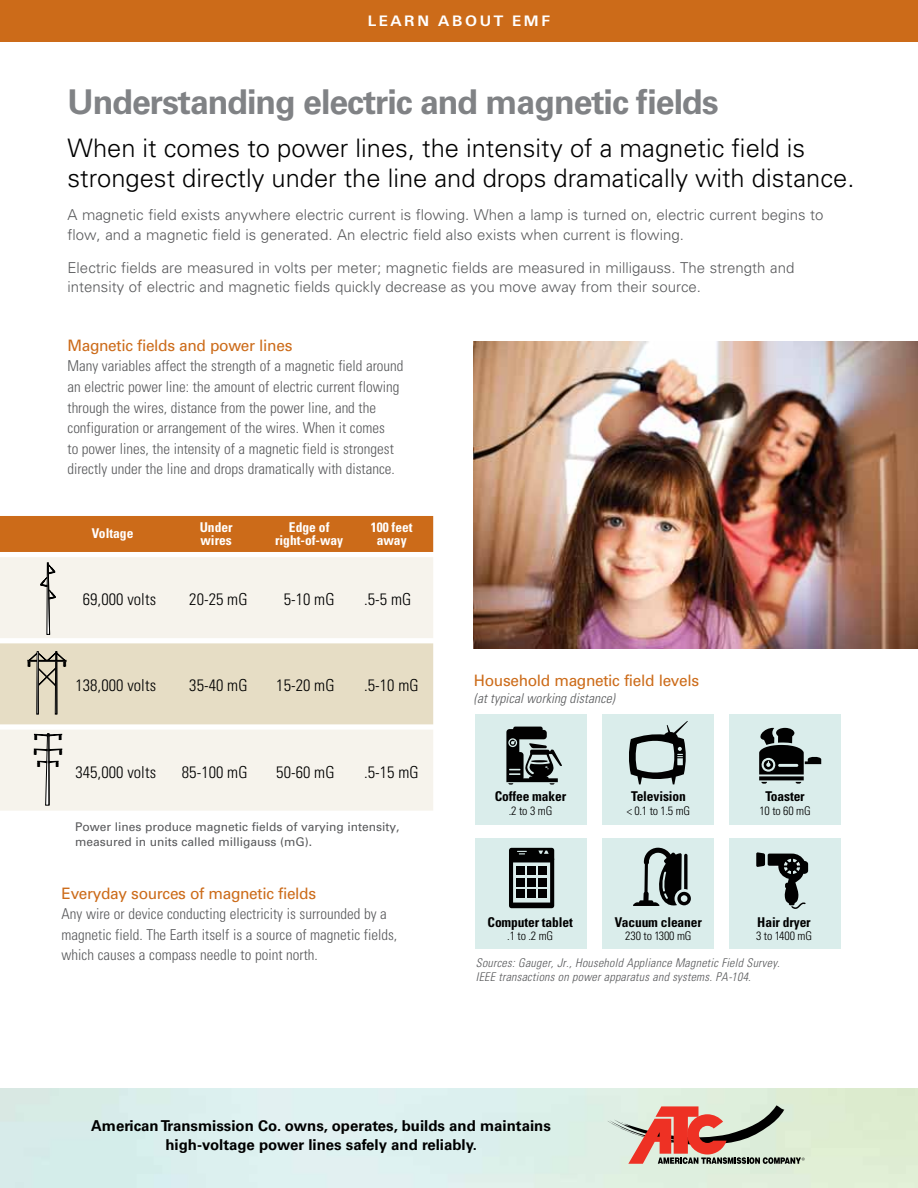
<style>
.page{position:relative;width:918px;height:1188px;background:#fff}
.page>*{position:absolute;margin:0;border:0;box-sizing:border-box;transform-origin:0 0}
.t1{font:700 34.2px "Univers LT Std";letter-spacing:-.03em;color:#808285}
.t2{font:300 25.5px/30px "Univers LT Std";color:#000}
.t3{font:300 condensed 16.5px "Univers";letter-spacing:.005em;color:#000}
.t4{font:15.75px "Univers";letter-spacing:-.02em;color:#cc6b19}
.t5{font:15.75px "Univers U65";letter-spacing:.16em;color:#fff;scale:1.04 1}
.t6{font:300 condensed 15px/20.7px "Univers";color:#58595b}
.t7{font:300 15px/19.5px "Univers";color:#58595b}
.t8{font:700 15px/19.5px "Univers LT Std";color:#000;text-align:center}
.t9{font:700 condensed 13.5px "Univers LT Std";letter-spacing:-.01em;color:#000}
.t10{font:700 condensed 13.5px "Univers";color:#fff}
.t11{font:italic 300 condensed 13.5px "Univers LT Std";letter-spacing:.01em;color:#58595b}
.t12{font:italic 300 condensed 12px/14.2px "Univers";letter-spacing:.02em;color:#58595b}
.t13{font:12px/15px "Univers";color:#58595b}
.t14{font:300 condensed 12px "Univers LT Std";letter-spacing:-.01em;color:#000}
.s1{font-family:"Univers LT Std"}
.s2{font-family:"Univers"}
</style>
<div class="page">
<div style="left:475px;top:838px;width:111px;height:111px;background:#daedeb"></div>
<div style="left:603px;top:838px;width:111px;height:111px;background:#daedeb"></div>
<div style="left:730px;top:838px;width:111px;height:111px;background:#daedeb"></div>
<div style="left:0;top:0;width:918px;height:41px;background:#cc6b19"></div>
<svg style="left:607px;top:1105px;width:198px;height:59px"></svg>
<div style="left:0;top:516px;width:433px;height:36px;background:#cc6b19"></div>
<div style="left:0;top:557px;width:433px;height:81px;background:#f6f3ec"></div>
<div style="left:0;top:643px;width:433px;height:81px;background:#e6ddc5"></div>
<div style="left:0;top:730px;width:433px;height:81px;background:#f6f3ec"></div>
<svg style="left:40px;top:562px;width:16px;height:73px"></svg>
<svg style="left:28px;top:651px;width:38px;height:64px"></svg>
<svg style="left:34px;top:733px;width:28px;height:73px"></svg>
<svg style="left:633px;top:848px;width:58px;height:58px"></svg>
<svg style="left:756px;top:852px;width:52px;height:57px"></svg>
<svg style="left:509px;top:848px;width:45px;height:60px"></svg>
<div style="left:517px;top:866px;width:8px;height:9px;background:#010101"></div>
<div style="left:528px;top:866px;width:8px;height:9px;background:#010101"></div>
<div style="left:538px;top:866px;width:8px;height:9px;background:#010101"></div>
<div style="left:517px;top:878px;width:8px;height:9px;background:#010101"></div>
<div style="left:528px;top:878px;width:8px;height:9px;background:#010101"></div>
<div style="left:538px;top:878px;width:8px;height:9px;background:#010101"></div>
<div style="left:517px;top:889px;width:8px;height:9px;background:#010101"></div>
<div style="left:528px;top:889px;width:8px;height:9px;background:#010101"></div>
<div style="left:538px;top:889px;width:8px;height:9px;background:#010101"></div>
<div style="left:475px;top:714px;width:111px;height:111px;background:#daedeb"></div>
<div style="left:603px;top:714px;width:111px;height:111px;background:#daedeb"></div>
<div style="left:730px;top:714px;width:111px;height:111px;background:#daedeb"></div>
<svg style="left:629px;top:721px;width:59px;height:63px"></svg>
<svg style="left:759px;top:728px;width:62px;height:56px"></svg>
<svg style="left:506px;top:727px;width:56px;height:58px"></svg>
<img style="left:474px;top:341px;width:444px;height:308px">
<p class="t5" style="left:368px;top:10px;width:177px">LEARN ABOUT EMF</p>
<h1 class="t1" style="left:68px;top:81px;width:653px">Understanding electric and magnetic fields</h1>
<h2 class="t2" style="left:68px;top:133px;width:788px">When it comes to power lines, the intensity of a magnetic field is strongest directly under the line and drops dramatically with distance.</h2>
<p class="t7" style="left:68px;top:205px;width:758px">A magnetic field exists anywhere electric current is flowing. When a lamp is turned on, electric current begins to flow, and a magnetic field is generated. An electric field also exists when current is flowing.</p>
<p class="t7" style="left:68px;top:257px;width:728px">Electric fields are measured in volts per meter; magnetic fields are measured in milligauss. The strength and intensity of electric and magnetic fields quickly decrease as you move away from their source.</p>
<p class="t4" style="left:68px;top:335px;width:226px">Magnetic fields and power lines</p>
<p class="t6" style="left:68px;top:355px;width:338px">Many variables affect the strength of a magnetic field around an electric power line: the amount of electric current flowing through the wires, distance from the power line, and the configuration or arrangement of the wires. When it comes<br>to power lines, the intensity of a magnetic field is strongest directly under the line and drops dramatically with distance.</p>
<p class="t10" style="left:92px;top:525px;width:43px">Voltage</p>
<p class="t10" style="left:200px;top:519px;width:34px">Under</p>
<p class="t10" style="left:289px;top:519px;width:42px">Edge of</p>
<p class="t10" style="left:371px;top:519px;width:43px">100 feet</p>
<p class="t10" style="left:200px;top:532px;width:33px">wires</p>
<p class="t10" style="left:275px;top:532px;width:70px">right-of-way</p>
<p class="t10" style="left:377px;top:532px;width:31px">away</p>
<p class="t3" style="left:83px;top:589px;width:75px">69,000 volts</p>
<p class="t3" style="left:189px;top:589px;width:60px">20-25 mG</p>
<p class="t3" style="left:284px;top:589px;width:52px">5-10 mG</p>
<p class="t3" style="left:364px;top:589px;width:49px">.5-<span class="s1">5</span> mG</p>
<p class="t3" style="left:75px;top:676px;width:82px">138,000 volts</p>
<p class="t3" style="left:189px;top:676px;width:60px">35-40 mG</p>
<p class="t3" style="left:276px;top:676px;width:60px">15-20 mG</p>
<p class="t3" style="left:364px;top:676px;width:56px">.5-1<span class="s1">0</span> mG</p>
<p class="t3" style="left:75px;top:762px;width:82px">345,000 volts</p>
<p class="t3" style="left:182px;top:762px;width:67px">85-100 mG</p>
<p class="t3" style="left:276px;top:762px;width:60px">50-60 mG</p>
<p class="t3" style="left:364px;top:762px;width:56px">.5-15 mG</p>
<p class="t13" style="left:75px;top:819px;width:326px">Power lines produce magnetic fields of varying intensity, measured in units called milligauss (mG).</p>
<p class="t4" style="left:62px;top:883px;width:256px">Everyday sources of magnetic fields</p>
<p class="t6" style="left:62px;top:903px;width:337px">Any wire or device conducting electricity is surrounded by a magnetic field. The Earth itself is a source of magnetic fields, which causes a compass needle to point north.</p>
<p class="t4" style="left:474px;top:671px;width:227px">Household magnetic field levels</p>
<p class="t11" style="left:474px;top:690px;width:142px"><span class="s2">(at typi</span>cal working distance)</p>
<p class="t9" style="left:495px;top:788px;width:73px">Coffee maker</p>
<p class="t14" style="left:509px;top:803px;width:45px">.2 to 3 mG</p>
<p class="t9" style="left:631px;top:788px;width:56px">Television</p>
<p class="t14" style="left:627px;top:803px;width:65px">&lt; 0.1 to 1.5 mG</p>
<p class="t9" style="left:765px;top:788px;width:41px">Toaster</p>
<p class="t14" style="left:759px;top:803px;width:53px">10 to 60 mG</p>
<p class="t9" style="left:488px;top:914px;width:87px">Computer tablet</p>
<p class="t14" style="left:507px;top:929px;width:48px">.1 to .2 mG</p>
<p class="t9" style="left:615px;top:914px;width:88px">Vacuum cleaner</p>
<p class="t14" style="left:625px;top:929px;width:68px">230 to 1300 mG</p>
<p class="t9" style="left:757px;top:914px;width:55px">Hair dryer</p>
<p class="t14" style="left:756px;top:929px;width:57px">3 to 1400 mG</p>
<p class="t12" style="left:476px;top:956px;width:306px">Sources: Gauger, Jr., Household Appliance Magnetic Field Survey.<br>IEEE transactions on power apparatus and systems. PA-104.</p>
<p class="t8" style="left:91px;top:1116px;width:461px">American Transmission Co. owns, operates, builds and maintains high-voltage power lines safely and reliably.</p>
</div>
